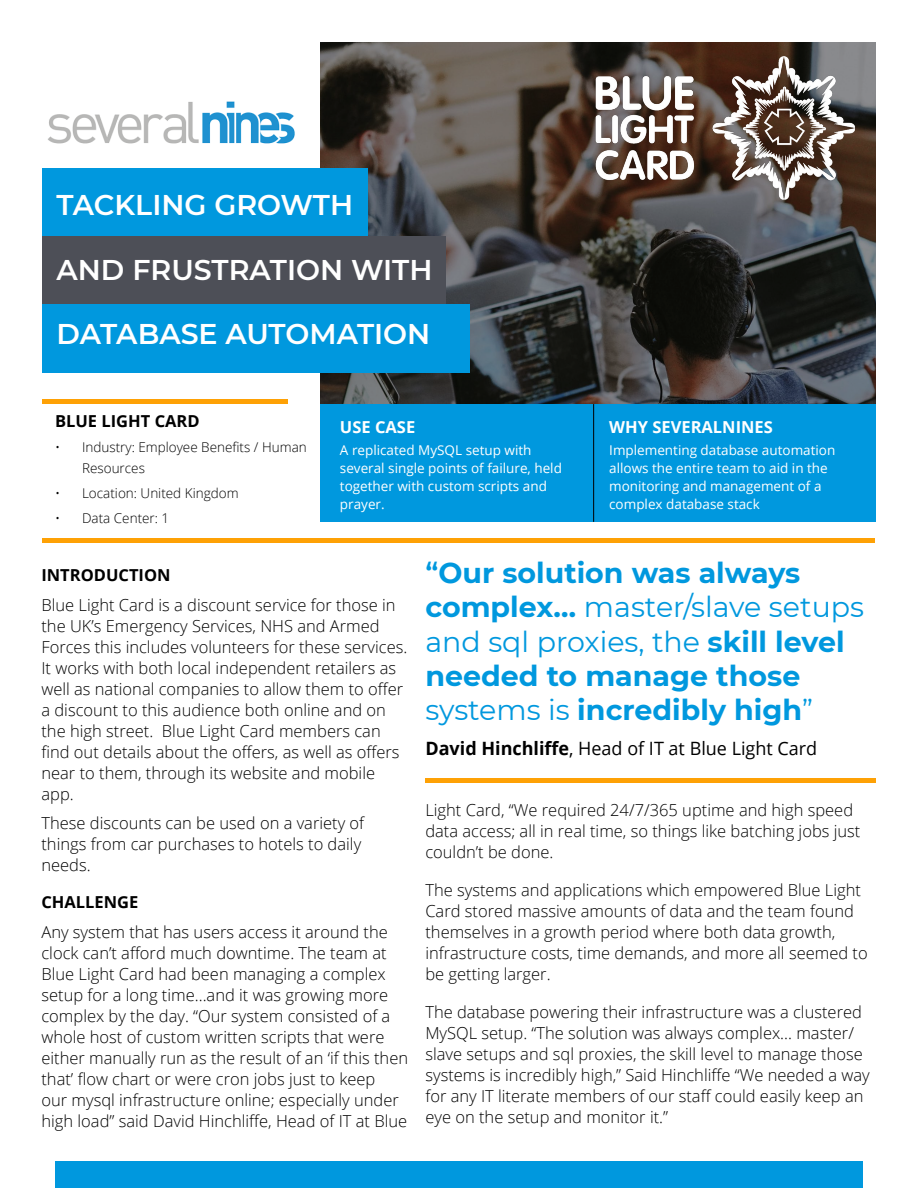
<style>
.page{position:relative;width:918px;height:1188px;background:#fff}
.page>*{position:absolute;margin:0;border:0;box-sizing:border-box;transform-origin:0 0}
.t1{font:700 28.5px/34.2px "Montserrat";color:#0098de}
.t2{font:600 28.5px "Montserrat";color:#fff}
.t3{font:18.3px "Open Sans";color:#000}
.t4{font:300 16.5px/21px "Open Sans";color:#000}
.t5{font:700 16.5px "Open Sans";color:#000}
.t6{font:700 16.5px "Open Sans";color:#fff}
.t7{font:13.5px/18px "Open Sans";color:#fff}
.t8{font:300 13.5px/21px "Open Sans";color:#000}
.s1{font-weight:600}
.s2{font-weight:400}
.s3{font-weight:700}
</style>
<div class="page">
<img style="left:48px;top:101px;width:247px;height:43px">
<div style="left:55px;top:1162px;width:808px;height:26px;background:#0098de"></div>
<svg style="left:320px;top:43px;width:555px;height:361px;background:#403f3d"></svg>
<div style="left:320px;top:404px;width:555px;height:118px;background:#0098de"></div>
<hr style="left:593px;top:404px;width:1px;height:118px;background:#000">
<div style="left:43px;top:169px;width:325px;height:68px;background:#0098de"></div>
<div style="left:43px;top:237px;width:403px;height:68px;background:#4d4f57"></div>
<div style="left:43px;top:305px;width:427px;height:68px;background:#0098de"></div>
<div style="left:43px;top:538px;width:832px;height:5px;background:#fea105"></div>
<hr style="left:43px;top:400px;width:245px;height:4px;background:#fea105">
<hr style="left:425px;top:778px;width:450px;height:4px;background:#fea105">
<img style="left:565px;top:46px;width:305px;height:165px">
<h1 class="t2" style="left:57px;top:185px;width:298px">TACKLING GROWTH</h1>
<h1 class="t2" style="left:57px;top:249px;width:377px">AND FRUSTRATION WITH</h1>
<h1 class="t2" style="left:57px;top:314px;width:375px">DATABASE AUTOMATION</h1>
<p class="t5" style="left:55px;top:409px;width:146px">BLUE LIGHT CARD</p>
<p class="t8" style="left:82px;top:436px;width:226px;text-indent:-27px">• Industry: Employee Benefits / Human<br>Resources</p>
<p class="t8" style="left:55px;top:482px;width:185px">• Location: United Kingdom</p>
<p class="t8" style="left:55px;top:508px;width:116px">• Data Center: 1</p>
<p class="t6" style="left:340px;top:415px;width:77px">USE CASE</p>
<p class="t7" style="left:340px;top:441px;width:224px">A replicated MySQL setup with several single points of failure, held together with custom scripts and prayer.</p>
<p class="t6" style="left:609px;top:415px;width:165px">WHY SEVERALNINES</p>
<p class="t7" style="left:609px;top:441px;width:228px">Implementing database automation allows the entire team to aid in the monitoring and management of a complex database stack</p>
<p class="t5" style="left:41px;top:564px;width:131px">INTRODUCTION</p>
<p class="t4" style="left:41px;top:594px;width:367px">Blue Light Card is a discount service for those in the UK’s Emergency Services, NHS and Armed Forces this includes volunteers for these services.<br>It works with both local independent retailers as well as national companies to allow them to offer a discount to this audience both online and on the high street. Blue Light Card members can find out details about the offers, as well as offers near to them, through its website and mobile app.</p>
<p class="t4" style="left:41px;top:812px;width:324px">These discounts can be used on a variety of things from car purchases to hotels to daily needs.</p>
<p class="t5" style="left:41px;top:891px;width:99px">CHALLENGE</p>
<p class="t4" style="left:41px;top:921px;width:368px">Any system that has users access it around the clock can’t afford much downtime. The team at Blue Light Card had been managing a complex setup for a long time...and it was growing more complex by the day. “Our system consisted of a whole host of custom written scripts that were either manually run as the result of an ‘if this then that’ flow chart or were cron jobs just to keep<br>our mysql infrastructure online; especially under high load” said David Hinchliffe, Head of IT at Blue</p>
<h1 class="t1" style="left:425px;top:554px;width:440px"><span class="s1">“</span>Our solution was always complex… <span class="s2">master/slave setups and sql proxies, the</span> skill level needed to manage those <span class="s2">systems is</span> incredibly high<span class="s2">”</span></h1>
<p class="t3" style="left:425px;top:736px;width:393px"><span class="s3">David Hinchliffe</span>, Head of IT at Blue Light Card</p>
<p class="t4" style="left:425px;top:799px;width:437px">Light Card, “We required 24/7/365 uptime and high speed data access; all in real time, so things like batching jobs just couldn’t be done.</p>
<p class="t4" style="left:425px;top:879px;width:444px">The systems and applications which empowered Blue Light Card stored massive amounts of data and the team found themselves in a growth period where both data growth, infrastructure costs, time demands, and more all seemed to be getting larger.</p>
<p class="t4" style="left:425px;top:1001px;width:446px">The database powering their infrastructure was a clustered MySQL setup. “The solution was always complex... master/ slave setups and sql proxies, the skill level to manage those systems is incredibly high,” Said Hinchliffe “We needed a way for any IT literate members of our staff could easily keep an eye on the setup and monitor it.”</p>
</div>
